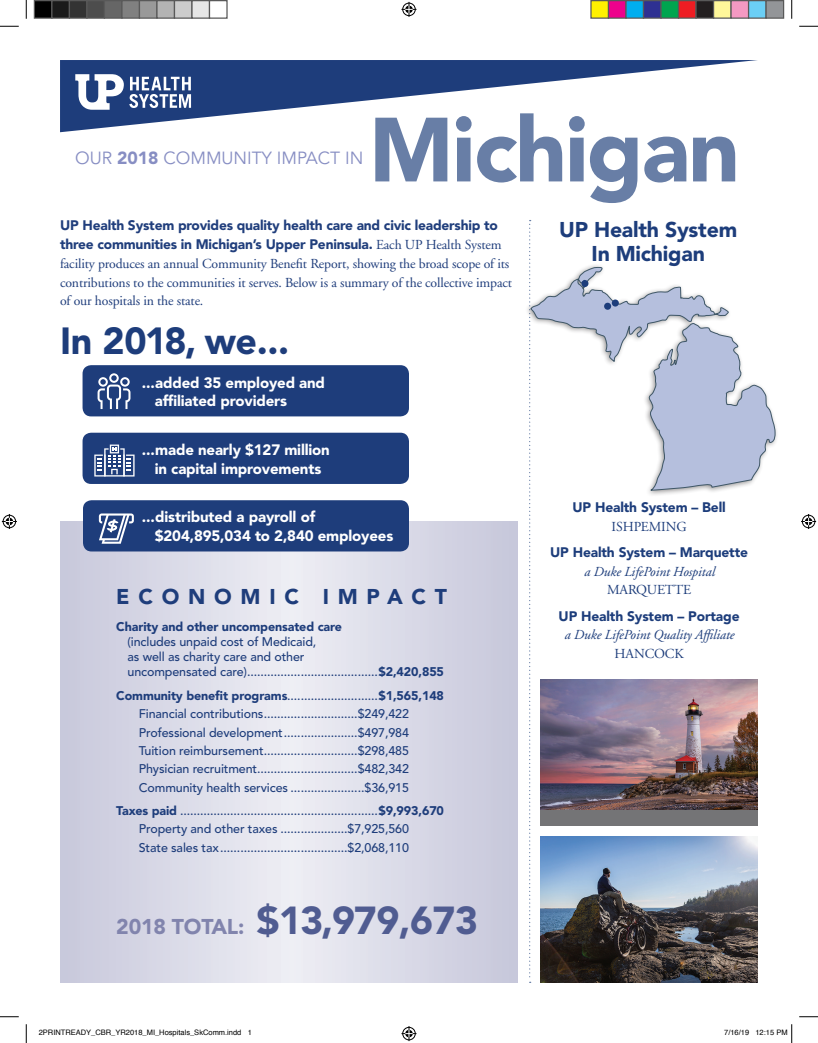
<style>
.page{position:relative;width:818px;height:1043px;background:#fff}
.page>*{position:absolute;margin:0;border:0;box-sizing:border-box;transform-origin:0 0}
.t1{font:900 90px "Avenir LT Pro";letter-spacing:-.02em;color:#687ea6}
.t2{font:900 38.75px "Avenir LT Pro";letter-spacing:-.01em;color:#505c91}
.t3{font:900 37.5px "Avenir LT Pro";letter-spacing:-.01em;color:#1e3d7b}
.t4{font:900 21.25px/23.8px "Avenir LT Pro";letter-spacing:-.01em;color:#1d3d7b;text-align:center}
.t5{font:900 21.25px "Avenir LT Pro";letter-spacing:.41em;color:#1e3d7b}
.t6{font:17.5px "Avenir LT Pro";color:#878ec3}
.t7{font:900 15px/18.8px "Avenir LT Pro";letter-spacing:-.01em;color:#fff}
.t8{font:13.75px/18.8px "Adobe Garamond";letter-spacing:-.01em;color:#203e7c}
.t9{font:900 13.75px/18.8px "Avenir LT Pro";letter-spacing:-.015em;color:#203e7c}
.t10{font:900 13.75px "Avenir LT Pro";letter-spacing:-.01em;color:#1d3d7b}
.t11{font:italic 13.75px "Adobe Garamond";letter-spacing:-.01em;color:#1d3d7b}
.t12{font:13.75px "Adobe Garamond";letter-spacing:-.01em;color:#1d3d7b}
.t13{font:500 12.5px/18.4px "Avenir LT Pro";letter-spacing:-.01em;color:#1e3d7b}
.t14{font:900 12.5px "Avenir LT Pro";letter-spacing:-.01em;color:#1e3d7b}
.t15{font:7.5px "Helvetica";color:#000}
.s1{font-weight:900}
.s2{font-family:"Adobe Garamond";font-weight:400}
.s3{font-size:21.25px;color:#8184ad}
</style>
<div class="page">
<svg style="left:60px;top:60px;width:698px;height:72px"></svg>
<svg style="left:75px;top:74px;width:116px;height:36px"></svg>
<svg style="left:60px;top:521px;width:458px;height:461px;background:#d9dae7"></svg>
<div style="left:83px;top:365px;width:326px;height:51px;background:#1e3d7b;border-radius:9px"></div>
<div style="left:83px;top:432px;width:326px;height:52px;background:#1e3d7b;border-radius:9px"></div>
<div style="left:83px;top:500px;width:326px;height:51px;background:#1e3d7b;border-radius:9px"></div>
<svg style="left:94px;top:444px;width:40px;height:32px"></svg>
<svg style="left:98px;top:373px;width:32px;height:36px"></svg>
<svg style="left:99px;top:513px;width:35px;height:30px"></svg>
<img style="left:529px;top:220px;width:246px;height:762px">
<div style="left:581px;top:280px;width:7px;height:7px;background:#1d3d7b;border-radius:50%"></div>
<div style="left:604px;top:303px;width:7px;height:7px;background:#1d3d7b;border-radius:50%"></div>
<svg style="left:611px;top:299px;width:7px;height:7px"></svg>
<svg style="left:0;top:25px;width:19px;height:2px"></svg>
<svg style="left:799px;top:25px;width:19px;height:2px"></svg>
<svg style="left:0;top:1016px;width:19px;height:1px"></svg>
<svg style="left:799px;top:1016px;width:19px;height:1px"></svg>
<svg style="left:25px;top:0;width:2px;height:19px"></svg>
<svg style="left:25px;top:1024px;width:2px;height:18px"></svg>
<svg style="left:791px;top:0;width:1px;height:19px"></svg>
<svg style="left:401px;top:2px;width:15px;height:15px"></svg>
<svg style="left:401px;top:1026px;width:15px;height:15px"></svg>
<svg style="left:2px;top:514px;width:15px;height:15px"></svg>
<svg style="left:801px;top:514px;width:15px;height:15px"></svg>
<div style="left:34px;top:1px;width:18px;height:17px;background:#000"></div>
<div style="left:34px;top:0;width:18px;height:19px;border:1px solid #595959"></div>
<div style="left:52px;top:1px;width:17px;height:17px;background:#1a1a1a"></div>
<div style="left:51px;top:0;width:19px;height:19px;border:1px solid #595959"></div>
<div style="left:69px;top:1px;width:18px;height:17px;background:#333"></div>
<div style="left:69px;top:0;width:19px;height:19px;border:1px solid #595959"></div>
<div style="left:87px;top:1px;width:17px;height:17px;background:#4d4d4d"></div>
<div style="left:86px;top:0;width:19px;height:19px;border:1px solid #595959"></div>
<div style="left:104px;top:1px;width:18px;height:17px;background:#666"></div>
<div style="left:104px;top:0;width:18px;height:19px;border:1px solid #595959"></div>
<div style="left:122px;top:1px;width:17px;height:17px;background:#808080"></div>
<div style="left:121px;top:0;width:19px;height:19px;border:1px solid #595959"></div>
<div style="left:139px;top:1px;width:18px;height:17px;background:#999"></div>
<div style="left:139px;top:0;width:19px;height:19px;border:1px solid #595959"></div>
<div style="left:157px;top:1px;width:17px;height:17px;background:#b3b3b3"></div>
<div style="left:156px;top:0;width:19px;height:19px;border:1px solid #595959"></div>
<div style="left:174px;top:1px;width:18px;height:17px;background:#ccc"></div>
<div style="left:174px;top:0;width:18px;height:19px;border:1px solid #595959"></div>
<div style="left:192px;top:1px;width:17px;height:17px;background:#e6e6e6"></div>
<div style="left:191px;top:0;width:19px;height:19px;border:1px solid #595959"></div>
<div style="left:209px;top:0;width:19px;height:19px;border:1px solid #595959"></div>
<div style="left:591px;top:1px;width:17px;height:17px;background:#fff101"></div>
<div style="left:590px;top:0;width:19px;height:19px;border:1px solid #595959"></div>
<div style="left:608px;top:1px;width:18px;height:17px;background:#ed028c"></div>
<div style="left:608px;top:0;width:18px;height:19px;border:1px solid #595959"></div>
<div style="left:626px;top:1px;width:17px;height:17px;background:#00aeef"></div>
<div style="left:625px;top:0;width:19px;height:19px;border:1px solid #595959"></div>
<div style="left:643px;top:1px;width:18px;height:17px;background:#2e3092"></div>
<div style="left:642px;top:0;width:19px;height:19px;border:1px solid #595959"></div>
<div style="left:661px;top:1px;width:17px;height:17px;background:#00a54f"></div>
<div style="left:660px;top:0;width:19px;height:19px;border:1px solid #595959"></div>
<div style="left:678px;top:1px;width:18px;height:17px;background:#ee1d23"></div>
<div style="left:678px;top:0;width:18px;height:19px;border:1px solid #595959"></div>
<div style="left:696px;top:1px;width:17px;height:17px;background:#231f20"></div>
<div style="left:695px;top:0;width:19px;height:19px;border:1px solid #595959"></div>
<div style="left:713px;top:1px;width:18px;height:17px;background:#fff79a"></div>
<div style="left:712px;top:0;width:19px;height:19px;border:1px solid #595959"></div>
<div style="left:731px;top:1px;width:17px;height:17px;background:#f499c2"></div>
<div style="left:730px;top:0;width:19px;height:19px;border:1px solid #595959"></div>
<div style="left:748px;top:1px;width:18px;height:17px;background:#6bcff6"></div>
<div style="left:748px;top:0;width:18px;height:19px;border:1px solid #595959"></div>
<div style="left:766px;top:1px;width:17px;height:17px;background:#939598"></div>
<div style="left:765px;top:0;width:19px;height:19px;border:1px solid #595959"></div>
<svg style="left:791px;top:1024px;width:1px;height:18px"></svg>
<h3 class="t6" style="left:75px;top:147px;width:289px">OUR <span class="s1">2018</span> COMMUNITY IMPACT IN</h3>
<h1 class="t1" style="left:369px;top:96px;width:372px">Michigan</h1>
<p class="t9" style="left:60px;top:216px;width:443px">UP Health System provides quality health care and civic leadership to three communities in Michigan’s Upper Peninsula. <span class="s2">Each UP Health System</span></p>
<p class="t8" style="left:60px;top:254px;width:453px">facility produces an annual Community Benefit Report, showing the broad scope of its contributions to the communities it serves. Below is a summary of the collective impact of our hospitals in the state.</p>
<h3 class="t3" style="left:60px;top:318px;width:231px">In 2018, we...</h3>
<p class="t7" style="left:155px;top:373px;width:172px;text-indent:-13px">...added 35 employed and affiliated providers</p>
<p class="t7" style="left:142px;top:440px;width:189px;text-align:center">...made nearly $127 million in capital improvements</p>
<p class="t7" style="left:155px;top:507px;width:240px;text-indent:-13px">...distributed a payroll of $204,895,034 to 2,840 employees</p>
<h3 class="t5" style="left:116px;top:583px;width:332px">ECONOMIC IMPACT</h3>
<p class="t14" style="left:116px;top:619px;width:227px">Charity and other uncompensated care</p>
<p class="t13" style="left:128px;top:634px;width:318px;line-height:15px">(includes unpaid cost of Medicaid,<br>as well as charity care and other<br>uncompensated care).......................................<span class="s1">$2,420,855</span></p>
<p class="t13" style="left:139px;top:686px;width:306px;text-indent:-22px"><span class="s1">Community benefit programs</span>...........................<span class="s1">$1,565,148<br></span>Financial contributions............................$249,422<br>Professional development......................$497,984<br>Tuition reimbursement............................$298,485<br>Physician recruitment..............................$482,342<br>Community health services ......................$36,915</p>
<p class="t13" style="left:139px;top:801px;width:306px;text-indent:-22px"><span class="s1">Taxes paid</span> ...........................................................<span class="s1">$9,993,670<br></span>Property and other taxes ....................$7,925,560<br>State sales tax......................................$2,068,110</p>
<h2 class="t2" style="left:116px;top:896px;width:363px"><span class="s3">2018 TOTAL:</span> $13,979,673</h2>
<h3 class="t4" style="left:559px;top:218px;width:179px">UP Health System<br>In Michigan</h3>
<p class="t10" style="left:572px;top:499px;width:155px">UP Health System – Bell</p>
<p class="t12" style="left:611px;top:519px;width:76px">ISHPEMING</p>
<p class="t10" style="left:550px;top:544px;width:199px">UP Health System – Marquette</p>
<p class="t11" style="left:583px;top:564px;width:132px">a Duke LifePoint Hospital</p>
<p class="t12" style="left:607px;top:582px;width:85px">MARQUETTE</p>
<p class="t10" style="left:558px;top:607px;width:182px">UP Health System – Portage</p>
<p class="t11" style="left:564px;top:627px;width:171px">a Duke LifePoint Quality Affiliate</p>
<p class="t12" style="left:614px;top:646px;width:70px">HANCOCK</p>
<p class="t15" style="left:39px;top:1027px;width:214px">2PRINTREADY_CBR_YR2018_MI_Hospitals_SkComm.indd 1</p>
<p class="t15" style="left:724px;top:1027px;width:65px">7/16/19 12:15 PM</p>
</div>
